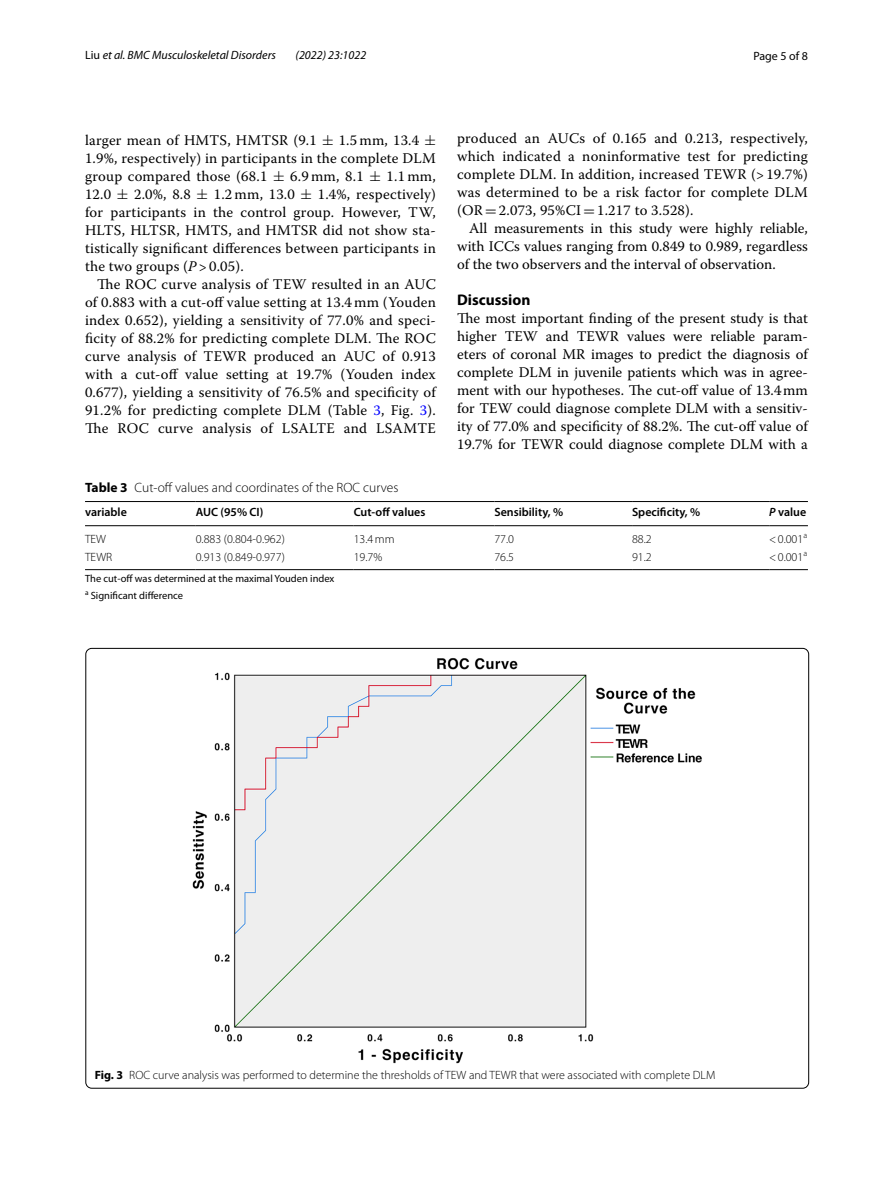
<style>
.page{position:relative;width:893px;height:1187px;background:#fff}
.page>*{position:absolute;margin:0;border:0;box-sizing:border-box;transform-origin:0 0}
.t1{font:700 15.45px "Myriad Pro";color:#000}
.t2{font:14.7px/18px "Warnock Pro";letter-spacing:.015em;color:#000;text-align:justify}
.t3{font:300 13.5px "Myriad Pro";color:#000}
.t4{font:300 12px "Myriad Pro";color:#000}
.t5{font:600 12px "Myriad Pro";color:#000}
.t6{font:italic 12px "Myriad Pro";color:#000}
.t7{font:12px "Myriad Pro";color:#000}
.t8{font:10.5px/17px "Myriad Pro";color:#000}
.s1{font-style:normal}
.s2{font-family:"MTSY"}
.s3{font-style:italic}
.s4{color:#00f}
.s5{font-weight:700}
</style>
<div class="page">
<hr style="left:85px;top:501px;width:111px;height:1px;background:#000">
<hr style="left:85px;top:525px;width:111px;height:1px;background:#000">
<hr style="left:196px;top:501px;width:158px;height:1px;background:#000">
<hr style="left:196px;top:525px;width:158px;height:1px;background:#000">
<hr style="left:354px;top:501px;width:140px;height:1px;background:#000">
<hr style="left:354px;top:525px;width:140px;height:1px;background:#000">
<hr style="left:494px;top:501px;width:138px;height:1px;background:#000">
<hr style="left:494px;top:525px;width:138px;height:1px;background:#000">
<hr style="left:632px;top:501px;width:137px;height:1px;background:#000">
<hr style="left:632px;top:525px;width:137px;height:1px;background:#000">
<hr style="left:769px;top:501px;width:39px;height:1px;background:#000">
<hr style="left:769px;top:525px;width:39px;height:1px;background:#000">
<hr style="left:85px;top:569px;width:111px;height:1px;background:#000">
<hr style="left:196px;top:569px;width:158px;height:1px;background:#000">
<hr style="left:354px;top:569px;width:140px;height:1px;background:#000">
<hr style="left:494px;top:569px;width:138px;height:1px;background:#000">
<hr style="left:632px;top:569px;width:137px;height:1px;background:#000">
<hr style="left:769px;top:569px;width:39px;height:1px;background:#000">
<img style="left:192px;top:658px;width:510px;height:405px">
<p class="t6" style="left:85px;top:48px;width:192px"><span class="s1">Liu</span> et al. BMC Musculoskeletal Disorders</p>
<p class="t6" style="left:296px;top:48px;width:72px">(2022) 23:1022</p>
<p class="t7" style="left:753px;top:48px;width:56px">Page 5 of 8</p>
<p class="t2" style="left:85px;top:131px;width:352px">larger mean of HMTS, HMTSR (9.1 <span class="s2">±</span> 1.5 mm, 13.4 <span class="s2">± </span>1.9%, respectively) in participants in the complete DLM group compared those (68.1 <span class="s2">±</span> 6.9 mm, 8.1 <span class="s2">±</span> 1.1 mm, 12.0 <span class="s2">±</span> 2.0%, 8.8 <span class="s2">±</span> 1.2 mm, 13.0 <span class="s2">±</span> 1.4%, respectively) for participants in the control group. However, TW, HLTS, HLTSR, HMTS, and HMTSR did not show sta&shy;tistically significant differences between participants in the two groups (<span class="s3">P</span> &gt; 0.05).</p>
<p class="t2" style="left:85px;top:274px;width:352px;text-indent:12px">The ROC curve analysis of TEW resulted in an AUC of 0.883 with a cut-off value setting at 13.4 mm (Youden index 0.652), yielding a sensitivity of 77.0% and speci&shy;ficity of 88.2% for predicting complete DLM. The ROC curve analysis of TEWR produced an AUC of 0.913 with a cut-off value setting at 19.7% (Youden index 0.677), yielding a sensitivity of 76.5% and specificity of 91.2% for predicting complete DLM (Table <span class="s4">3</span>, Fig. <span class="s4">3</span>).<br>The ROC curve analysis of LSALTE and LSAMTE</p>
<p class="t3" style="left:85px;top:479px;width:315px"><span class="s5">Table 3</span> Cut-off values and coordinates of the ROC curves</p>
<p class="t2" style="left:457px;top:128px;width:352px">produced an AUCs of 0.165 and 0.213, respectively, which indicated a noninformative test for predicting complete DLM. In addition, increased TEWR (&gt; 19.7%) was determined to be a risk factor for complete DLM (OR<span class="s2">=</span>2.073, 95%CI<span class="s2">=</span>1.217 to 3.528).</p>
<p class="t2" style="left:457px;top:218px;width:352px;text-indent:12px">All measurements in this study were highly reliable, with ICCs values ranging from 0.849 to 0.989, regardless of the two observers and the interval of observation.</p>
<p class="t1" style="left:457px;top:289px;width:75px">Discussion</p>
<p class="t2" style="left:457px;top:308px;width:352px">The most important finding of the present study is that higher TEW and TEWR values were reliable param&shy;eters of coronal MR images to predict the diagnosis of complete DLM in juvenile patients which was in agree&shy;ment with our hypotheses. The cut-off value of 13.4mm for TEW could diagnose complete DLM with a sensitiv&shy;ity of 77.0% and specificity of 88.2%. The cut-off value of 19.7% for TEWR could diagnose complete DLM with a</p>
<p class="t5" style="left:85px;top:504px;width:43px">variable</p>
<p class="t5" style="left:196px;top:504px;width:69px">AUC (95% CI)</p>
<p class="t5" style="left:354px;top:504px;width:73px">Cut-off values</p>
<p class="t5" style="left:494px;top:504px;width:70px">Sensibility, %</p>
<p class="t5" style="left:632px;top:504px;width:70px">Specificity, %</p>
<p class="t5" style="left:769px;top:504px;width:39px"><span class="s3">P</span> value</p>
<p class="t4" style="left:85px;top:532px;width:23px">TEW</p>
<p class="t4" style="left:196px;top:532px;width:91px">0.883 (0.804-0.962)</p>
<p class="t4" style="left:354px;top:532px;width:42px">13.4mm</p>
<p class="t4" style="left:494px;top:532px;width:21px">77.0</p>
<p class="t4" style="left:632px;top:532px;width:21px">88.2</p>
<p class="t4" style="left:769px;top:532px;width:40px">&lt;0.001<sup>a</sup></p>
<p class="t4" style="left:85px;top:550px;width:29px">TEWR</p>
<p class="t4" style="left:196px;top:550px;width:91px">0.913 (0.849-0.977)</p>
<p class="t4" style="left:354px;top:550px;width:30px">19.7%</p>
<p class="t4" style="left:494px;top:550px;width:21px">76.5</p>
<p class="t4" style="left:632px;top:550px;width:21px">91.2</p>
<p class="t4" style="left:769px;top:550px;width:40px">&lt;0.001<sup>a</sup></p>
<p class="t8" style="left:85px;top:570px;width:251px">The cut-off was determined at the maximal Youden index <sup>a</sup> Significant difference</p>
<p class="t4" style="left:95px;top:1067px;width:622px"><span class="s5">Fig. 3</span> ROC curve analysis was performed to determine the thresholds of TEW and TEWR that were associated with complete DLM</p>
</div>
